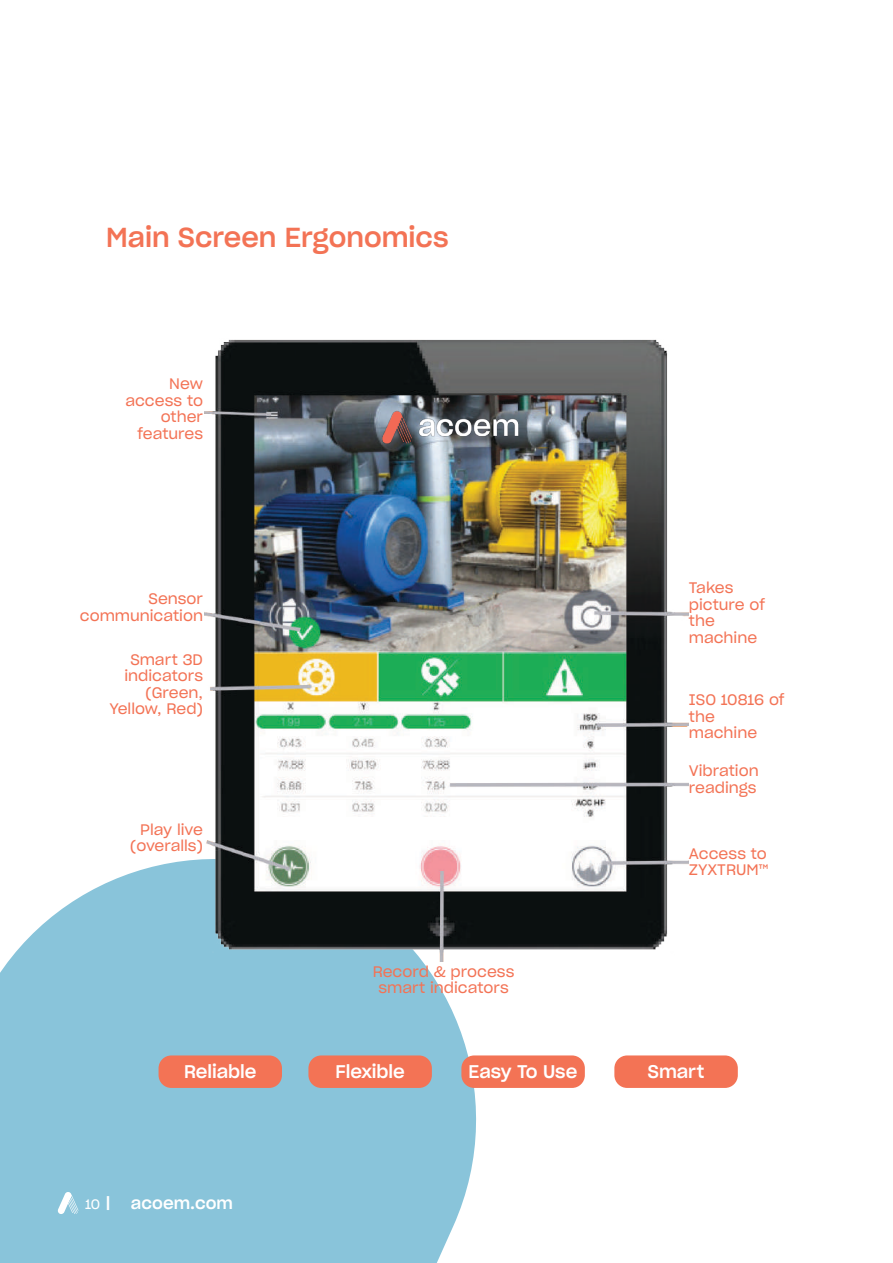
<style>
.page{position:relative;width:893px;height:1263px;background:#fff}
.page>*{position:absolute;margin:0;border:0;box-sizing:border-box;transform-origin:0 0}
.t1{font:27px "Sharp Grotesk Medium 20";color:#f37355}
.t2{font:18px "Sharp Grotesk Medium 20";color:#fff}
.t3{font:16.5px "Sharp Grotesk Medium 20";letter-spacing:.005em;color:#fff}
.t4{font:15px/16.5px "Sharp Grotesk Book 20";color:#f37355;text-align:right}
.s1{font-family:"Sharp Grotesk Book 20";font-size:13.5px}
</style>
<div class="page">
<svg style="left:0;top:859px;width:476px;height:404px;background:#91c8dc"></svg>
<img style="left:204px;top:339px;width:485px;height:623px">
<img style="left:367px;top:402px;width:166px;height:51px">
<div style="left:159px;top:1055px;width:123px;height:33px;background:#f37355;border-radius:13px"></div>
<div style="left:308px;top:1055px;width:124px;height:33px;background:#f37355;border-radius:13px"></div>
<div style="left:614px;top:1055px;width:124px;height:33px;background:#f37355;border-radius:13px"></div>
<div style="left:461px;top:1055px;width:124px;height:33px;background:#f37355;border-radius:13px"></div>
<svg style="left:57px;top:1191px;width:21px;height:23px"></svg>
<h1 class="t1" style="left:106px;top:214px;width:344px">Main Screen Ergonomics</h1>
<p class="t4" style="left:125px;top:375px;width:79px">New access to other features</p>
<p class="t4" style="left:80px;top:590px;width:125px">Sensor communication</p>
<p class="t4" style="left:110px;top:650px;width:95px">Smart 3D indicators (Green,<br>Yellow, Red)</p>
<p class="t4" style="left:130px;top:820px;width:75px">Play live (overalls)</p>
<p class="t4" style="left:373px;top:962px;width:143px;text-align:center">Record &amp; process smart indicators</p>
<p class="t4" style="left:689px;top:579px;width:78px;text-align:left">Takes picture of the machine</p>
<p class="t4" style="left:689px;top:691px;width:97px;text-align:left">ISO 10816 of the machine</p>
<p class="t4" style="left:689px;top:762px;width:71px;text-align:left">Vibration readings</p>
<p class="t4" style="left:689px;top:844px;width:81px;text-align:left">Access to<br>ZYXTRUM™</p>
<p class="t2" style="left:184px;top:1056px;width:74px">Reliable</p>
<p class="t2" style="left:335px;top:1056px;width:71px">Flexible</p>
<p class="t2" style="left:468px;top:1056px;width:110px">Easy To Use</p>
<p class="t2" style="left:648px;top:1056px;width:58px">Smart</p>
<p class="t3" style="left:85px;top:1189px;width:149px"><span class="s1">10</span> | acoem.com</p>
</div>
